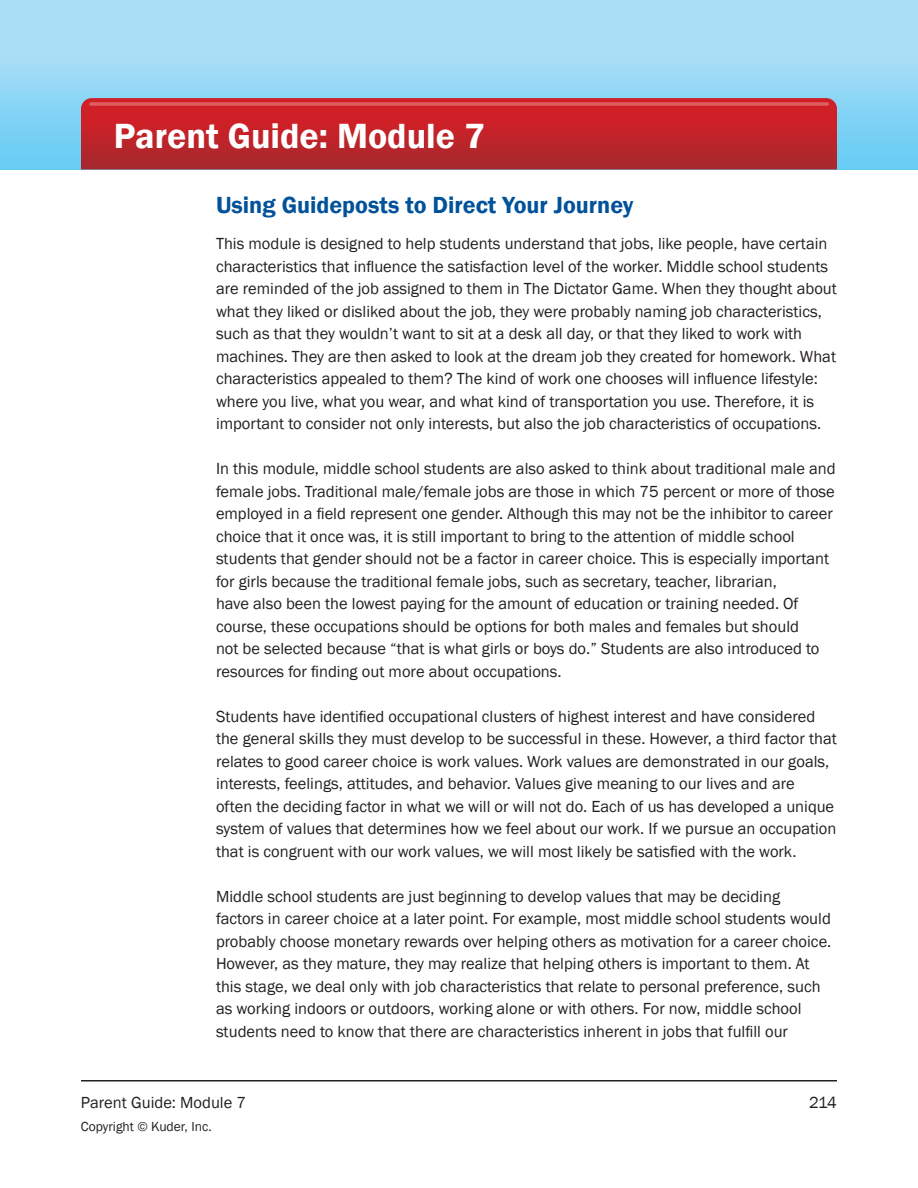
<style>
.page{position:relative;width:918px;height:1188px;background:#fff}
.page>*{position:absolute;margin:0;border:0;box-sizing:border-box;transform-origin:0 0}
.t1{font:600 36px "Franklin Gothic";color:#fff}
.t2{font:600 24px "Franklin Gothic";color:#01529a}
.t3{font:16.5px/22.5px "Franklin Gothic";color:#231f20}
.t4{font:13.5px "Franklin Gothic";color:#231f20}
</style>
<div class="page">
<hr style="left:81px;top:1080px;width:756px;height:2px;background:#231f20">
<div style="left:0;top:0;width:918px;height:170px;background:linear-gradient(to bottom,#b9e2f8,#6acdf4)"></div>
<svg style="left:81px;top:98px;width:756px;height:72px;background:#be242a"></svg>
<hr style="left:89px;top:102px;width:740px;height:4px;background:#dc5355;border-radius:2px">
<h1 class="t1" style="left:114px;top:114px;width:373px">Parent Guide: Module 7</h1>
<p class="t2" style="left:216px;top:191px;width:419px">Using Guideposts to Direct Your Journey</p>
<p class="t3" style="left:216px;top:233px;width:622px">This module is designed to help students understand that jobs, like people, have certain characteristics that influence the satisfaction level of the worker. Middle school students are reminded of the job assigned to them in The Dictator Game. When they thought about what they liked or disliked about the job, they were probably naming job characteristics, such as that they wouldn’t want to sit at a desk all day, or that they liked to work with machines. They are then asked to look at the dream job they created for homework. What characteristics appealed to them? The kind of work one chooses will influence lifestyle: where you live, what you wear, and what kind of transportation you use. Therefore, it is important to consider not only interests, but also the job characteristics of occupations.</p>
<p class="t3" style="left:216px;top:458px;width:621px">In this module, middle school students are also asked to think about traditional male and female jobs. Traditional male/female jobs are those in which 75 percent or more of those employed in a field represent one gender. Although this may not be the inhibitor to career choice that it once was, it is still important to bring to the attention of middle school students that gender should not be a factor in career choice. This is especially important for girls because the traditional female jobs, such as secretary, teacher, librarian,<br>have also been the lowest paying for the amount of education or training needed. Of course, these occupations should be options for both males and females but should<br>not be selected because “that is what girls or boys do.” Students are also introduced to resources for finding out more about occupations.</p>
<p class="t3" style="left:216px;top:705px;width:622px">Students have identified occupational clusters of highest interest and have considered the general skills they must develop to be successful in these. However, a third factor that relates to good career choice is work values. Work values are demonstrated in our goals, interests, feelings, attitudes, and behavior. Values give meaning to our lives and are<br>often the deciding factor in what we will or will not do. Each of us has developed a unique system of values that determines how we feel about our work. If we pursue an occupation that is congruent with our work values, we will most likely be satisfied with the work.</p>
<p class="t3" style="left:216px;top:885px;width:617px">Middle school students are just beginning to develop values that may be deciding factors in career choice at a later point. For example, most middle school students would probably choose monetary rewards over helping others as motivation for a career choice.<br>However, as they mature, they may realize that helping others is important to them. At this stage, we deal only with job characteristics that relate to personal preference, such as working indoors or outdoors, working alone or with others. For now, middle school students need to know that there are characteristics inherent in jobs that fulfill our</p>
<p class="t3" style="left:81px;top:1092px;width:167px">Parent Guide: Module 7</p>
<p class="t3" style="left:809px;top:1092px;width:29px">214</p>
<p class="t4" style="left:81px;top:1118px;width:132px">Copyright © Kuder, Inc.</p>
</div>
